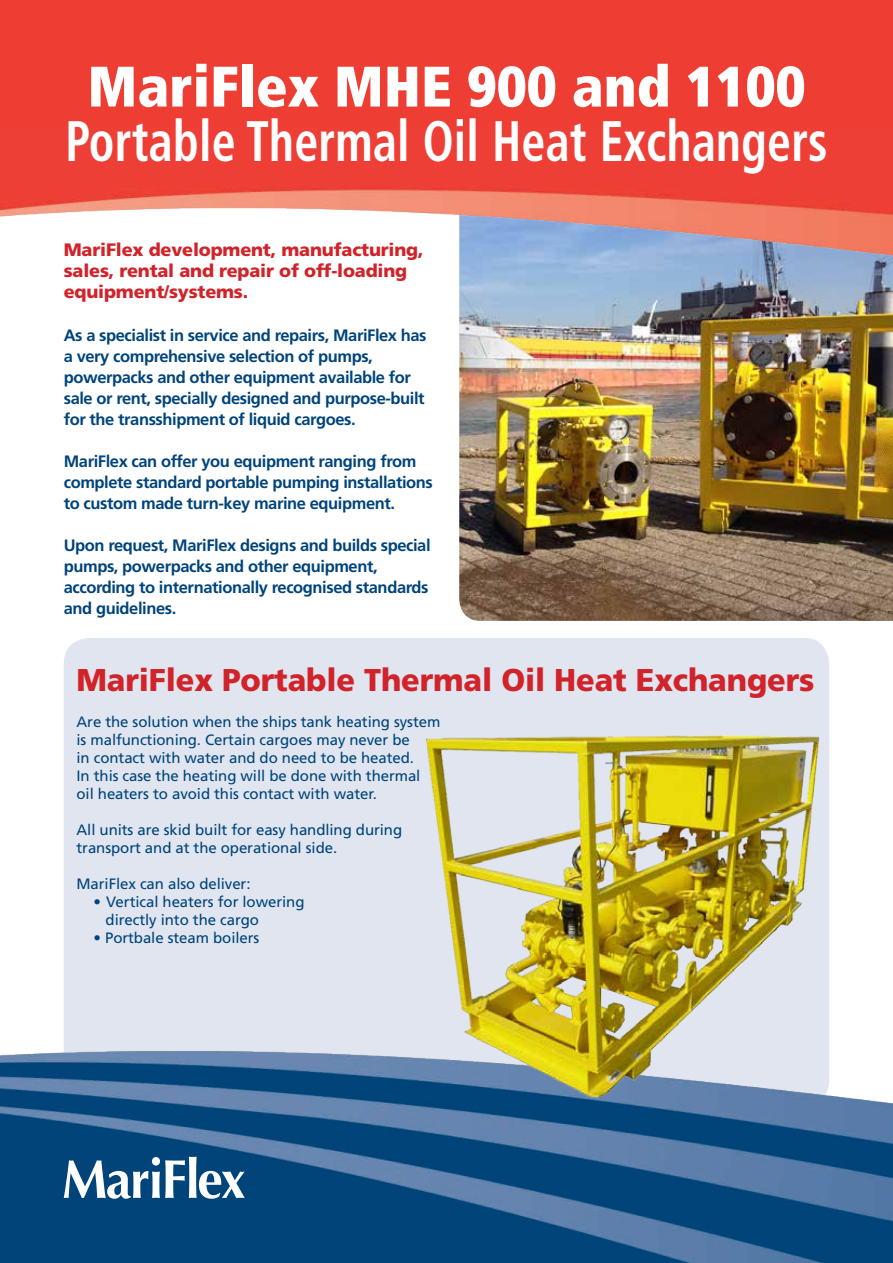
<style>
.page{position:relative;width:893px;height:1263px;background:#fff}
.page>*{position:absolute;margin:0;border:0;box-sizing:border-box;transform-origin:0 0}
.t1{font:700 condensed 57px "Frutiger LT Std";letter-spacing:.005em;color:#fff;scale:.84 1}
.t2{font:900 condensed 57px "Frutiger LT Std";letter-spacing:.005em;color:#fff}
.t3{font:900 31.5px "Frutiger LT Std";letter-spacing:-.005em;color:#d1232a}
.t4{font:900 18px/21px "Frutiger LT Std";letter-spacing:-.01em;color:#d1232a}
.t5{font:700 16.5px/21px "Frutiger LT Std";letter-spacing:-.025em;color:#00447b}
.t6{font:15px/18px "Frutiger LT Std";letter-spacing:-.005em;color:#00447b}
</style>
<div class="page">
<img style="left:459px;top:278px;width:434px;height:343px">
<div style="left:64px;top:638px;width:765px;height:467px;background:#e0e5ef;border-radius:26px"></div>
<div style="left:0;top:0;width:893px;height:128px;background:#ee3e34"></div>
<img style="left:0;top:128px;width:893px;height:150px">
<img style="left:0;top:1051px;width:893px;height:212px">
<img style="left:346px;top:735px;width:547px;height:376px">
<svg style="left:64px;top:1157px;width:181px;height:42px"></svg>
<h1 class="t2" style="left:88px;top:52px;width:719px">MariFlex MHE 900 and 1100</h1>
<h1 class="t1" style="left:65px;top:107px;width:909px">Portable Thermal Oil Heat Exchangers</h1>
<p class="t4" style="left:64px;top:239px;width:361px">MariFlex development, manufacturing, sales, rental and repair of off-loading equipment/systems.</p>
<p class="t5" style="left:64px;top:325px;width:364px">As a specialist in service and repairs, MariFlex has a very comprehensive selection of pumps, powerpacks and other equipment available for sale or rent, specially designed and purpose-built for the transshipment of liquid cargoes.</p>
<p class="t5" style="left:64px;top:451px;width:371px">MariFlex can offer you equipment ranging from complete standard portable pumping installations to custom made turn-key marine equipment.</p>
<p class="t5" style="left:64px;top:535px;width:368px">Upon request, MariFlex designs and builds special pumps, powerpacks and other equipment, according to internationally recognised standards and guidelines.</p>
<h2 class="t3" style="left:77px;top:661px;width:739px">MariFlex Portable Thermal Oil Heat Exchangers</h2>
<p class="t6" style="left:77px;top:713px;width:365px">Are the solution when the ships tank heating system is malfunctioning. Certain cargoes may never be<br>in contact with water and do need to be heated.<br>In this case the heating will be done with thermal oil heaters to avoid this contact with water.</p>
<p class="t6" style="left:77px;top:821px;width:327px">All units are skid built for easy handling during transport and at the operational side.</p>
<p class="t6" style="left:77px;top:875px;width:176px">MariFlex can also deliver:</p>
<p class="t6" style="left:106px;top:893px;width:200px;text-indent:-12px">• Vertical heaters for lowering directly into the cargo</p>
<p class="t6" style="left:94px;top:929px;width:167px">• Portbale steam boilers</p>
</div>
